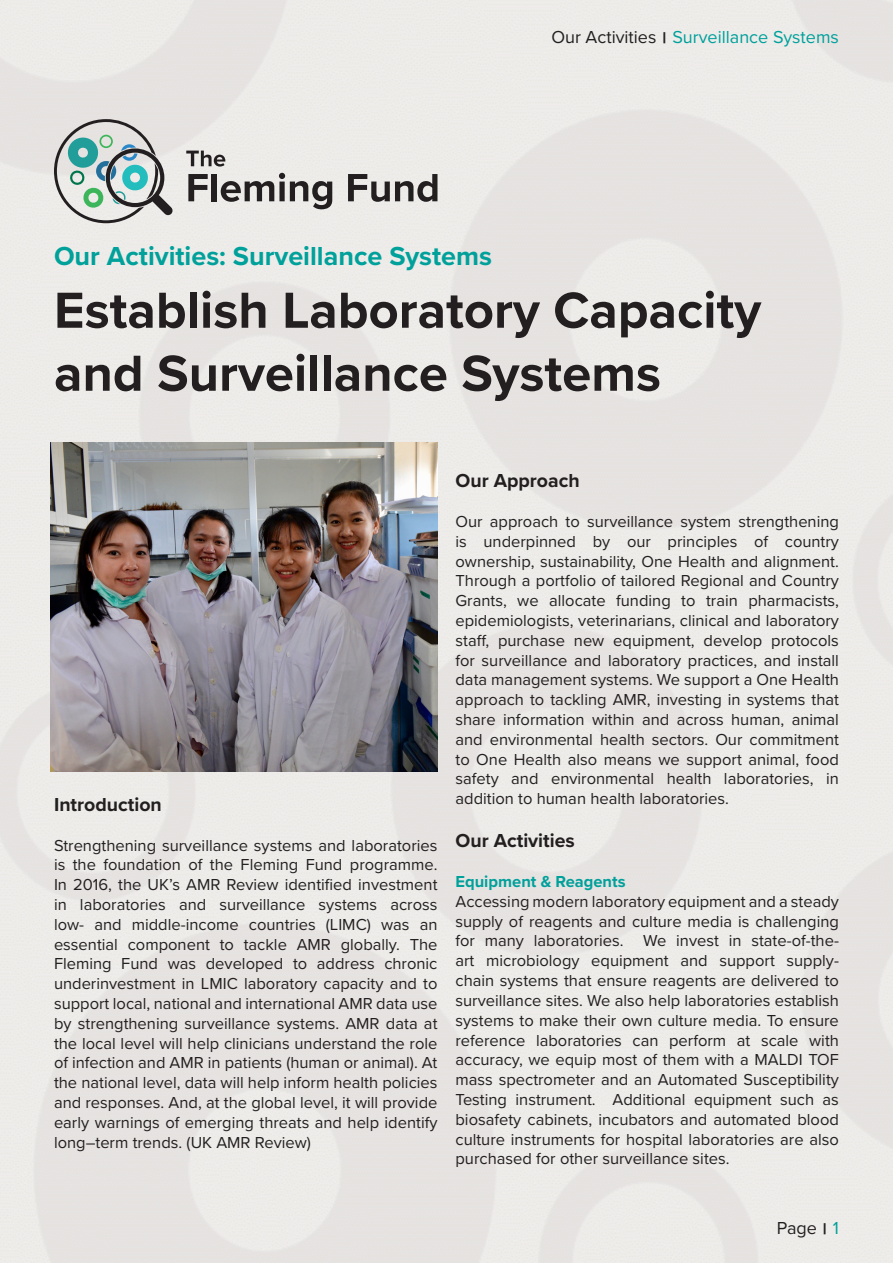
<style>
.page{position:relative;width:893px;height:1263px;background:#eceae8}
.page>*{position:absolute;margin:0;border:0;box-sizing:border-box;transform-origin:0 0}
.t1{font:700 52.5px/63px "Proxima Nova";color:#231f20}
.t2{font:700 27px "Proxima Nova";color:#00a09b}
.t3{font:700 19.5px "Proxima Nova";color:#231f20}
.t4{font:18px "Proxima Nova";color:#00a09b}
.t5{font:18px "Proxima Nova";color:#231f20}
.t6{font:16.5px/19.8px "Proxima Nova";color:#231f20;text-align:justify}
.t7{font:700 16.5px "Proxima Nova";color:#00a09b}
.s1{color:#231f20}
.s2{font-size:15.75px;color:#231f20}
.s3{font-size:15.75px}
.s4{color:#00a09b}
</style>
<div class="page">
<svg style="left:186px;top:151px;width:39px;height:16px"></svg>
<svg style="left:188px;top:174px;width:20px;height:27px"></svg>
<div style="left:212px;top:174px;width:5px;height:27px;background:#231f20"></div>
<svg style="left:221px;top:173px;width:111px;height:36px;background:#a9a7a5"></svg>
<svg style="left:348px;top:174px;width:89px;height:28px;background:#969392"></svg>
<svg style="left:54px;top:119px;width:119px;height:104px;background:#b1c1be"></svg>
<img style="left:51px;top:442px;width:386px;height:330px">
<p class="t4" style="left:551px;top:23px;width:289px"><span class="s1">Our Activities</span> <span class="s2">|</span> Surveillance Systems</p>
<h2 class="t2" style="left:54px;top:236px;width:440px">Our Activities: Surveillance Systems</h2>
<h1 class="t1" style="left:54px;top:278px;width:709px">Establish Laboratory Capacity and Surveillance Systems</h1>
<p class="t3" style="left:54px;top:790px;width:109px">Introduction</p>
<p class="t6" style="left:54px;top:834px;width:385px">Strengthening surveillance systems and laboratories is the foundation of the Fleming Fund programme.<br>In 2016, the UK’s AMR Review identified investment in laboratories and surveillance systems across low- and middle-income countries (LIMC) was an essential component to tackle AMR globally. The Fleming Fund was developed to address chronic underinvestment in LMIC laboratory capacity and to support local, national and international AMR data use by strengthening surveillance systems. AMR data at the local level will help clinicians understand the role of infection and AMR in patients (human or animal). At the national level, data will help inform health policies and responses. And, at the global level, it will provide early warnings of emerging threats and help identify long–term trends. (UK AMR Review)</p>
<p class="t3" style="left:455px;top:466px;width:126px">Our Approach</p>
<p class="t6" style="left:455px;top:511px;width:385px">Our approach to surveillance system strengthening is underpinned by our principles of country ownership, sustainability, One Health and alignment.<br>Through a portfolio of tailored Regional and Country Grants, we allocate funding to train pharmacists, epidemiologists, veterinarians, clinical and laboratory staff, purchase new equipment, develop protocols for surveillance and laboratory practices, and install data management systems. We support a One Health approach to tackling AMR, investing in systems that share information within and across human, animal and environmental health sectors. Our commitment to One Health also means we support animal, food safety and environmental health laboratories, in addition to human health laboratories.</p>
<p class="t3" style="left:455px;top:826px;width:121px">Our Activities</p>
<p class="t7" style="left:455px;top:869px;width:172px">Equipment &amp; Reagents</p>
<p class="t6" style="left:455px;top:891px;width:385px">Accessing modern laboratory equipment and a steady supply of reagents and culture media is challenging for many laboratories. We invest in state-of-the&shy;art microbiology equipment and support supply&shy;chain systems that ensure reagents are delivered to surveillance sites. We also help laboratories establish systems to make their own culture media. To ensure reference laboratories can perform at scale with accuracy, we equip most of them with a MALDI TOF mass spectrometer and an Automated Susceptibility Testing instrument. Additional equipment such as biosafety cabinets, incubators and automated blood culture instruments for hospital laboratories are also purchased for other surveillance sites.</p>
<p class="t5" style="left:777px;top:1214px;width:64px">Page <span class="s3">|</span> <span class="s4">1</span></p>
</div>
